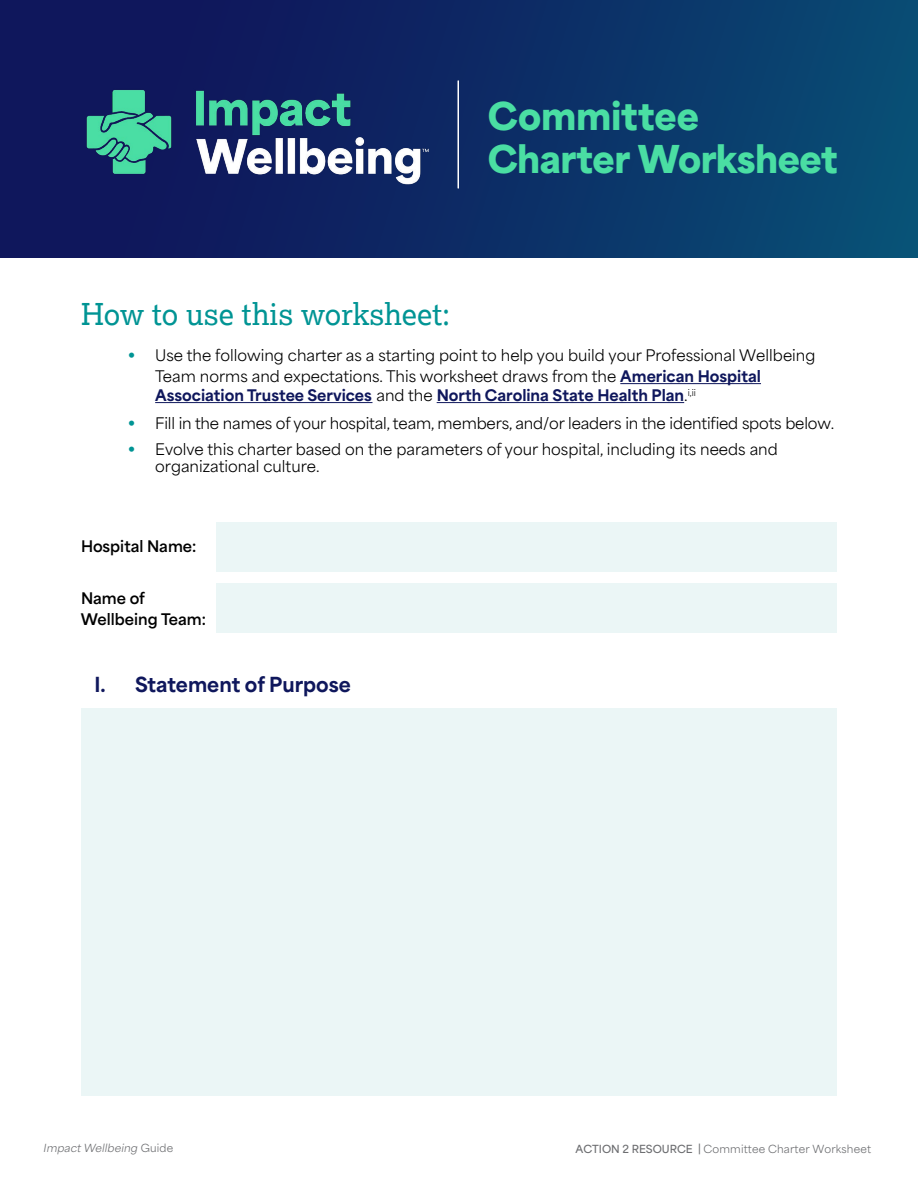
<style>
.page{position:relative;width:918px;height:1188px;background:#fff}
.page>*{position:absolute;margin:0;border:0;box-sizing:border-box;transform-origin:0 0}
.Resource_H1{font:900 36px/43.5px "Area Normal";letter-spacing:-.015em;color:#4adea3}
.t1{font:30px "Lexia";color:#009494}
.t2{font:800 19.5px "Area Normal";color:#0f175c}
.t3{font:15px/20.7px "Area Normal";color:#000}
.t4{font:800 15px "Area Normal";color:#0f175c}
.Body{font:700 15px/21px "Area Normal";color:#000}
.t5{font:10.5px "Area Normal";letter-spacing:.015em;color:#6d6e71}
.t6{font:italic 10.5px "Area Normal";letter-spacing:.015em;color:#6d6e71}
.s1{font-weight:900;color:#009494}
.s2{font-weight:800;color:#0f175c}
.s3{font-weight:400;color:#000}
.s4{font-style:normal}
.s5{font-weight:600}
</style>
<div class="page">
<div style="left:0;top:0;width:918px;height:257px;background:linear-gradient(to right,#100d58,#094b73)"></div>
<hr style="left:458px;top:81px;width:1px;height:107px;background:#fff">
<img style="left:81px;top:85px;width:352px;height:104px">
<div style="left:216px;top:523px;width:621px;height:49px;background:#ebf6f6"></div>
<div style="left:81px;top:708px;width:756px;height:387px;background:#ebf6f6"></div>
<div style="left:216px;top:584px;width:621px;height:49px;background:#ebf6f6"></div>
<hr style="left:620px;top:383px;width:141px;height:1px;background:#0f175c">
<hr style="left:155px;top:402px;width:217px;height:1px;background:#0f175c">
<hr style="left:437px;top:402px;width:247px;height:1px;background:#0f175c">
<h1 class="Resource_H1" style="left:488px;top:91px;width:352px">Committee<br>Charter Worksheet</h1>
<h2 class="t1" style="left:81px;top:295px;width:371px">How to use this worksheet:</h2>
<p class="t3" style="left:155px;top:343px;width:662px;text-indent:-27px"><span class="s1">•</span> Use the following charter as a starting point to help you build your Professional Wellbeing<br>Team norms and expectations. This worksheet draws from the <span class="s2">American Hospital</span></p>
<p class="t4" style="left:155px;top:381px;width:542px">Association Trustee Services <span class="s3">and the</span> North Carolina State Health Plan<span class="s3">.</span><sup>i,ii</sup></p>
<p class="t3" style="left:128px;top:411px;width:708px"><span class="s1">•</span> Fill in the names of your hospital, team, members, and/or leaders in the identified spots below.</p>
<p class="t3" style="left:155px;top:438px;width:624px;line-height:18px;text-indent:-27px"><span class="s1">•</span> Evolve this charter based on the parameters of your hospital, including its needs and organizational culture.</p>
<p class="Body" style="left:81px;top:534px;width:117px">Hospital Name:</p>
<p class="Body" style="left:81px;top:586px;width:127px">Name of<br>Wellbeing Team:</p>
<p class="t2" style="left:94px;top:667px;width:258px">I. Statement of Purpose</p>
<p class="t6" style="left:44px;top:1139px;width:131px">Impact Wellbeing <span class="s4">Guide</span></p>
<p class="t5" style="left:576px;top:1140px;width:297px"><span class="s5">ACTION 2 RESOURCE |</span> Committee Charter Worksheet</p>
</div>
